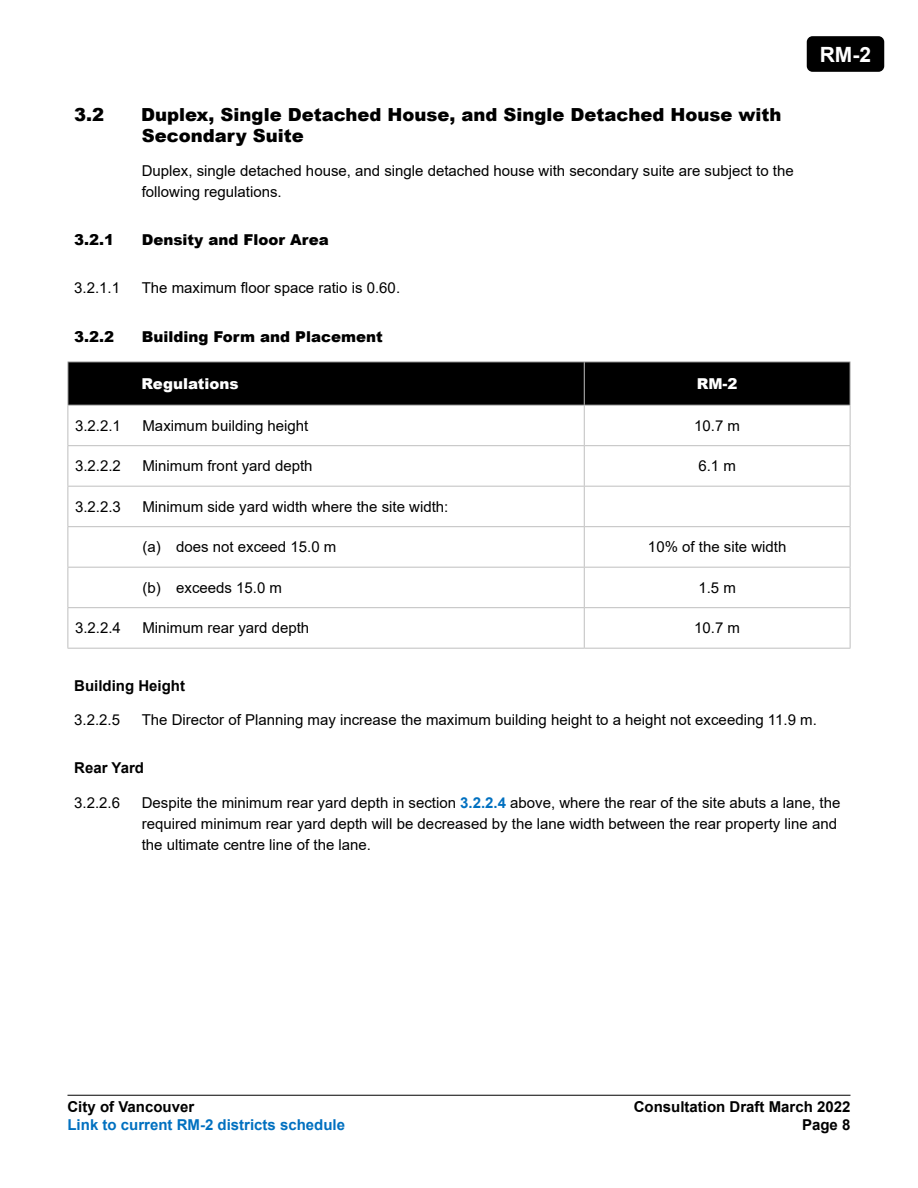
<style>
.page{position:relative;width:918px;height:1188px;background:#fff}
.page>*{position:absolute;margin:0;border:0;box-sizing:border-box;transform-origin:0 0}
.t1{font:700 21px "Arial";color:#fff}
.Heading_2__1_1{font:900 18px/21px "Arial";color:#000}
.Body__1_1_1_1{font:15px/21px "Arial";color:#000}
.Body_Text_-_left_ali{font:15px/21px "Arial";color:#000}
.Subheading__Bold{font:700 15px "Arial";color:#000}
.Heading_3__1_1_1{font:900 15px "Arial";color:#000}
.Body_Text__a{font:15px "Arial";color:#000}
.TableText_-_centre_a{font:15px "Arial";color:#000}
.t2{font:700 15px "Arial";color:#0070c0}
.Table_Header__White{font:900 15px "Arial";color:#fff}
.s1{font-weight:700;color:#0070c0}
</style>
<div class="page">
<div style="left:807px;top:36px;width:77px;height:36px;background:#000;border-radius:6px"></div>
<hr style="left:68px;top:1095px;width:782px;height:1px;background:#000">
<div style="left:69px;top:362px;width:781px;height:43px;background:#000"></div>
<hr style="left:68px;top:445px;width:516px;height:1px;background:#bfbfbf">
<hr style="left:68px;top:486px;width:516px;height:1px;background:#bfbfbf">
<hr style="left:68px;top:526px;width:516px;height:1px;background:#bfbfbf">
<hr style="left:68px;top:567px;width:516px;height:1px;background:#bfbfbf">
<hr style="left:68px;top:607px;width:516px;height:1px;background:#bfbfbf">
<hr style="left:68px;top:648px;width:516px;height:1px;background:#bfbfbf">
<hr style="left:68px;top:406px;width:1px;height:39px;background:#bfbfbf">
<hr style="left:68px;top:446px;width:1px;height:40px;background:#bfbfbf">
<hr style="left:68px;top:487px;width:1px;height:39px;background:#bfbfbf">
<hr style="left:68px;top:527px;width:1px;height:40px;background:#bfbfbf">
<hr style="left:68px;top:568px;width:1px;height:39px;background:#bfbfbf">
<hr style="left:68px;top:608px;width:1px;height:40px;background:#bfbfbf">
<hr style="left:584px;top:406px;width:1px;height:39px;background:#bfbfbf">
<hr style="left:584px;top:445px;width:266px;height:1px;background:#bfbfbf">
<hr style="left:584px;top:446px;width:1px;height:40px;background:#bfbfbf">
<hr style="left:584px;top:486px;width:266px;height:1px;background:#bfbfbf">
<hr style="left:584px;top:487px;width:1px;height:39px;background:#bfbfbf">
<hr style="left:584px;top:526px;width:266px;height:1px;background:#bfbfbf">
<hr style="left:584px;top:527px;width:1px;height:40px;background:#bfbfbf">
<hr style="left:584px;top:567px;width:266px;height:1px;background:#bfbfbf">
<hr style="left:584px;top:568px;width:1px;height:39px;background:#bfbfbf">
<hr style="left:584px;top:607px;width:266px;height:1px;background:#bfbfbf">
<hr style="left:584px;top:608px;width:1px;height:40px;background:#bfbfbf">
<hr style="left:584px;top:648px;width:266px;height:1px;background:#bfbfbf">
<hr style="left:850px;top:406px;width:1px;height:39px;background:#bfbfbf">
<hr style="left:850px;top:446px;width:1px;height:40px;background:#bfbfbf">
<hr style="left:850px;top:487px;width:1px;height:39px;background:#bfbfbf">
<hr style="left:850px;top:527px;width:1px;height:40px;background:#bfbfbf">
<hr style="left:850px;top:568px;width:1px;height:39px;background:#bfbfbf">
<hr style="left:850px;top:608px;width:1px;height:40px;background:#bfbfbf">
<hr style="left:850px;top:362px;width:1px;height:43px;background:#bfbfbf">
<hr style="left:68px;top:361px;width:516px;height:1px;background:#bfbfbf">
<hr style="left:68px;top:362px;width:1px;height:43px;background:#bfbfbf">
<hr style="left:68px;top:405px;width:516px;height:1px;background:#bfbfbf">
<hr style="left:584px;top:361px;width:266px;height:1px;background:#bfbfbf">
<hr style="left:584px;top:362px;width:1px;height:43px;background:#bfbfbf">
<hr style="left:584px;top:405px;width:266px;height:1px;background:#bfbfbf">
<h2 class="Heading_2__1_1" style="left:74px;top:103px;width:32px">3.2</h2>
<h2 class="Heading_2__1_1" style="left:141px;top:103px;width:642px">Duplex, Single Detached House, and Single Detached House with<br>Secondary Suite</h2>
<p class="Body_Text_-_left_ali" style="left:142px;top:161px;width:654px">Duplex, single detached house, and single detached house with secondary suite are subject to the following regulations.</p>
<h3 class="Heading_3__1_1_1" style="left:74px;top:229px;width:42px">3.2.1</h3>
<h3 class="Heading_3__1_1_1" style="left:142px;top:229px;width:189px">Density and Floor Area</h3>
<p class="Body__1_1_1_1" style="left:74px;top:278px;width:47px">3.2.1.1</p>
<p class="Body__1_1_1_1" style="left:142px;top:278px;width:260px">The maximum floor space ratio is 0.60.</p>
<h3 class="Heading_3__1_1_1" style="left:74px;top:326px;width:42px">3.2.2</h3>
<h3 class="Heading_3__1_1_1" style="left:142px;top:326px;width:243px">Building Form and Placement</h3>
<p class="Table_Header__White" style="left:141px;top:373px;width:99px">Regulations</p>
<p class="Table_Header__White" style="left:697px;top:373px;width:42px">RM-2</p>
<p class="Body__1_1_1_1" style="left:75px;top:415px;width:47px">3.2.2.1</p>
<p class="Body__1_1_1_1" style="left:142px;top:415px;width:167px">Maximum building height</p>
<p class="TableText_-_centre_a" style="left:694px;top:415px;width:47px">10.7 m</p>
<p class="Body__1_1_1_1" style="left:75px;top:456px;width:47px">3.2.2.2</p>
<p class="Body__1_1_1_1" style="left:142px;top:456px;width:172px">Minimum front yard depth</p>
<p class="TableText_-_centre_a" style="left:698px;top:456px;width:39px">6.1 m</p>
<p class="Body__1_1_1_1" style="left:75px;top:496px;width:47px">3.2.2.3</p>
<p class="Body__1_1_1_1" style="left:142px;top:496px;width:307px">Minimum side yard width where the site width:</p>
<p class="Body_Text__a" style="left:142px;top:537px;width:195px">(a) does not exceed 15.0 m</p>
<p class="TableText_-_centre_a" style="left:648px;top:537px;width:140px">10% of the site width</p>
<p class="Body_Text__a" style="left:142px;top:577px;width:141px">(b) exceeds 15.0 m</p>
<p class="TableText_-_centre_a" style="left:698px;top:577px;width:39px">1.5 m</p>
<p class="Body__1_1_1_1" style="left:75px;top:618px;width:47px">3.2.2.4</p>
<p class="Body__1_1_1_1" style="left:142px;top:618px;width:168px">Minimum rear yard depth</p>
<p class="TableText_-_centre_a" style="left:694px;top:618px;width:47px">10.7 m</p>
<h1 class="t1" style="left:820px;top:40px;width:53px">RM-2</h1>
<p class="Subheading__Bold" style="left:74px;top:675px;width:112px">Building Height</p>
<p class="Body__1_1_1_1" style="left:74px;top:709px;width:47px">3.2.2.5</p>
<p class="Body__1_1_1_1" style="left:142px;top:709px;width:677px">The Director of Planning may increase the maximum building height to a height not exceeding 11.9 m.</p>
<p class="Subheading__Bold" style="left:74px;top:757px;width:71px">Rear Yard</p>
<p class="Body__1_1_1_1" style="left:74px;top:792px;width:47px">3.2.2.6</p>
<p class="Body__1_1_1_1" style="left:142px;top:792px;width:700px">Despite the minimum rear yard depth in section <span class="s1">3.2.2.4</span> above, where the rear of the site abuts a lane, the required minimum rear yard depth will be decreased by the lane width between the rear property line and the ultimate centre line of the lane.</p>
<p class="Subheading__Bold" style="left:68px;top:1096px;width:128px">City of Vancouver</p>
<p class="Subheading__Bold" style="left:634px;top:1096px;width:218px">Consultation Draft March 2022</p>
<p class="t2" style="left:68px;top:1114px;width:279px">Link to current RM-2 districts schedule</p>
<p class="Subheading__Bold" style="left:802px;top:1114px;width:50px">Page 8</p>
</div>
